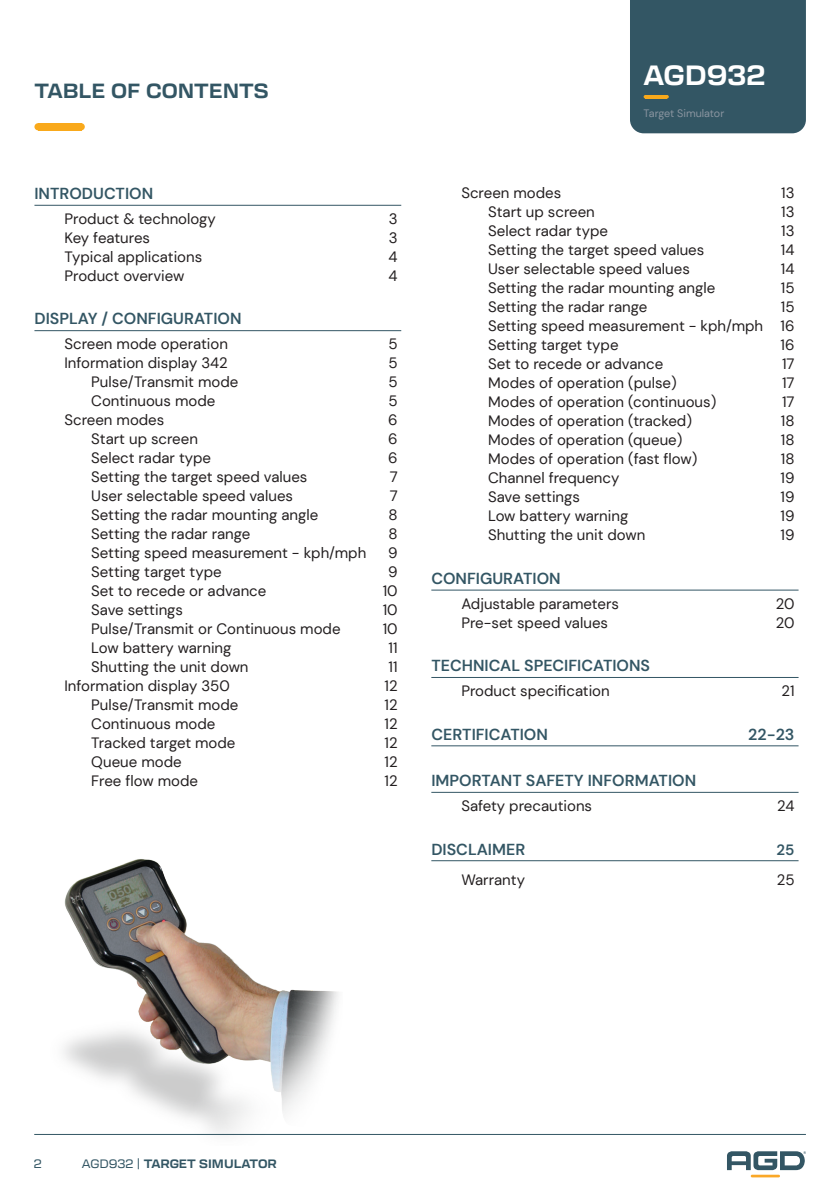
<style>
.page{position:relative;width:840px;height:1191px;background:#fff}
.page>*{position:absolute;margin:0;border:0;box-sizing:border-box;transform-origin:0 0}
.t1{font:700 27.4px "Transducer";color:#fff}
.t2{font:700 20.2px "Transducer";color:#335664}
.Contents_heads__Rule{font:600 16px "DM Sans";color:#335664}
.Contents{font:15px/19px "DM Sans";color:#231f20;text-align:justify}
.Contents_heads__Rule-2{font:600 15px "DM Sans";color:#335664}
.t3{font:700 12px "Transducer";color:#335664}
.t4{font:12px "Transducer";color:#335664}
.t5{font:10.8px "DM Sans";color:#8a95a0}
.s1{font-weight:400}
</style>
<div class="page">
<hr style="left:34px;top:1134px;width:771px;height:1px;background:#335664">
<div style="left:630px;top:0;width:175px;height:133px;background:#335664"></div>
<hr style="left:645px;top:95px;width:21px;height:4px;background:#f9a91b">
<svg style="left:727px;top:1151px;width:78px;height:19px"></svg>
<hr style="left:750px;top:1174px;width:29px;height:3px;background:#faa828">
<div style="left:78px;top:123px;width:7px;height:7px;background:#f9a91b;border-radius:50%"></div>
<div style="left:34px;top:123px;width:8px;height:7px;background:#f9a91b;border-radius:50%"></div>
<div style="left:38px;top:123px;width:43px;height:7px;background:#f9a91b"></div>
<hr style="left:34px;top:205px;width:367px;height:1px;background:#335664">
<hr style="left:34px;top:330px;width:367px;height:1px;background:#335664">
<hr style="left:431px;top:589px;width:367px;height:1px;background:#335664">
<hr style="left:431px;top:677px;width:367px;height:1px;background:#335664">
<hr style="left:431px;top:745px;width:367px;height:1px;background:#335664">
<hr style="left:431px;top:792px;width:367px;height:1px;background:#335664">
<hr style="left:431px;top:860px;width:367px;height:1px;background:#335664">
<img style="left:63px;top:859px;width:275px;height:275px">
<p class="t2" style="left:34px;top:76px;width:235px">TABLE OF CONTENTS</p>
<p class="Contents_heads__Rule" style="left:34px;top:183px;width:120px">INTRODUCTION</p>
<p class="Contents" style="left:64px;top:209px;width:153px">Product &amp; technology</p>
<p class="Contents" style="left:388px;top:209px;width:10px">3</p>
<p class="Contents" style="left:64px;top:228px;width:87px">Key features</p>
<p class="Contents" style="left:388px;top:228px;width:10px">3</p>
<p class="Contents" style="left:64px;top:247px;width:139px">Typical applications</p>
<p class="Contents" style="left:388px;top:247px;width:11px">4</p>
<p class="Contents" style="left:64px;top:266px;width:121px">Product overview</p>
<p class="Contents" style="left:388px;top:266px;width:11px">4</p>
<p class="Contents_heads__Rule" style="left:34px;top:309px;width:208px">DISPLAY / CONFIGURATION</p>
<p class="Contents" style="left:64px;top:334px;width:165px">Screen mode operation</p>
<p class="Contents" style="left:388px;top:334px;width:11px">5</p>
<p class="Contents" style="left:64px;top:353px;width:165px">Information display 342</p>
<p class="Contents" style="left:388px;top:353px;width:11px">5</p>
<p class="Contents" style="left:91px;top:372px;width:149px">Pulse/Transmit mode</p>
<p class="Contents" style="left:388px;top:372px;width:11px">5</p>
<p class="Contents" style="left:91px;top:391px;width:126px">Continuous mode</p>
<p class="Contents" style="left:388px;top:391px;width:11px">5</p>
<p class="Contents" style="left:64px;top:410px;width:101px">Screen modes</p>
<p class="Contents" style="left:388px;top:410px;width:11px">6</p>
<p class="Contents" style="left:91px;top:429px;width:108px">Start up screen</p>
<p class="Contents" style="left:388px;top:429px;width:11px">6</p>
<p class="Contents" style="left:91px;top:448px;width:121px">Select radar type</p>
<p class="Contents" style="left:388px;top:448px;width:11px">6</p>
<p class="Contents" style="left:91px;top:467px;width:217px">Setting the target speed values</p>
<p class="Contents" style="left:389px;top:467px;width:9px">7</p>
<p class="Contents" style="left:91px;top:486px;width:203px">User selectable speed values</p>
<p class="Contents" style="left:389px;top:486px;width:9px">7</p>
<p class="Contents" style="left:91px;top:505px;width:228px">Setting the radar mounting angle</p>
<p class="Contents" style="left:388px;top:505px;width:11px">8</p>
<p class="Contents" style="left:91px;top:524px;width:161px">Setting the radar range</p>
<p class="Contents" style="left:388px;top:524px;width:11px">8</p>
<p class="Contents" style="left:91px;top:543px;width:276px">Setting speed measurement - kph/mph</p>
<p class="Contents" style="left:388px;top:543px;width:11px">9</p>
<p class="Contents" style="left:91px;top:562px;width:132px">Setting target type</p>
<p class="Contents" style="left:388px;top:562px;width:11px">9</p>
<p class="Contents" style="left:91px;top:581px;width:176px">Set to recede or advance</p>
<p class="Contents" style="left:382px;top:581px;width:16px">10</p>
<p class="Contents" style="left:91px;top:600px;width:93px">Save settings</p>
<p class="Contents" style="left:382px;top:600px;width:16px">10</p>
<p class="Contents" style="left:91px;top:619px;width:251px">Pulse/Transmit or Continuous mode</p>
<p class="Contents" style="left:382px;top:619px;width:16px">10</p>
<p class="Contents" style="left:91px;top:638px;width:142px">Low battery warning</p>
<p class="Contents" style="left:388px;top:638px;width:11px">11</p>
<p class="Contents" style="left:91px;top:657px;width:159px">Shutting the unit down</p>
<p class="Contents" style="left:388px;top:657px;width:11px">11</p>
<p class="Contents" style="left:64px;top:676px;width:167px">Information display 350</p>
<p class="Contents" style="left:384px;top:676px;width:15px">12</p>
<p class="Contents" style="left:91px;top:695px;width:149px">Pulse/Transmit mode</p>
<p class="Contents" style="left:384px;top:695px;width:15px">12</p>
<p class="Contents" style="left:91px;top:714px;width:126px">Continuous mode</p>
<p class="Contents" style="left:384px;top:714px;width:15px">12</p>
<p class="Contents" style="left:91px;top:733px;width:146px">Tracked target mode</p>
<p class="Contents" style="left:384px;top:733px;width:15px">12</p>
<p class="Contents" style="left:91px;top:752px;width:92px">Queue mode</p>
<p class="Contents" style="left:384px;top:752px;width:15px">12</p>
<p class="Contents" style="left:91px;top:771px;width:108px">Free flow mode</p>
<p class="Contents" style="left:384px;top:771px;width:15px">12</p>
<h1 class="t1" style="left:643px;top:56px;width:123px">AGD932</h1>
<p class="t5" style="left:643px;top:106px;width:82px">Target Simulator</p>
<p class="Contents" style="left:461px;top:183px;width:101px">Screen modes</p>
<p class="Contents" style="left:780px;top:183px;width:15px">13</p>
<p class="Contents" style="left:488px;top:202px;width:108px">Start up screen</p>
<p class="Contents" style="left:780px;top:202px;width:15px">13</p>
<p class="Contents" style="left:488px;top:221px;width:121px">Select radar type</p>
<p class="Contents" style="left:780px;top:221px;width:15px">13</p>
<p class="Contents" style="left:488px;top:240px;width:217px">Setting the target speed values</p>
<p class="Contents" style="left:780px;top:240px;width:15px">14</p>
<p class="Contents" style="left:488px;top:259px;width:203px">User selectable speed values</p>
<p class="Contents" style="left:780px;top:259px;width:15px">14</p>
<p class="Contents" style="left:488px;top:278px;width:228px">Setting the radar mounting angle</p>
<p class="Contents" style="left:780px;top:278px;width:15px">15</p>
<p class="Contents" style="left:488px;top:297px;width:161px">Setting the radar range</p>
<p class="Contents" style="left:488px;top:297px;width:308px;text-indent:292px">15<br>Setting speed measurement - kph/mph 16<br>Setting target type</p>
<p class="Contents" style="left:780px;top:335px;width:15px">16</p>
<p class="Contents" style="left:488px;top:354px;width:176px">Set to recede or advance</p>
<p class="Contents" style="left:781px;top:354px;width:14px">17</p>
<p class="Contents" style="left:488px;top:373px;width:190px">Modes of operation (pulse)</p>
<p class="Contents" style="left:781px;top:373px;width:14px">17</p>
<p class="Contents" style="left:488px;top:392px;width:229px">Modes of operation (continuous)</p>
<p class="Contents" style="left:781px;top:392px;width:14px">17</p>
<p class="Contents" style="left:488px;top:411px;width:205px">Modes of operation (tracked)</p>
<p class="Contents" style="left:780px;top:411px;width:15px">18</p>
<p class="Contents" style="left:488px;top:430px;width:196px">Modes of operation (queue)</p>
<p class="Contents" style="left:780px;top:430px;width:15px">18</p>
<p class="Contents" style="left:488px;top:449px;width:211px">Modes of operation (fast flow)</p>
<p class="Contents" style="left:780px;top:449px;width:15px">18</p>
<p class="Contents" style="left:488px;top:468px;width:133px">Channel frequency</p>
<p class="Contents" style="left:780px;top:468px;width:15px">19</p>
<p class="Contents" style="left:488px;top:487px;width:93px">Save settings</p>
<p class="Contents" style="left:780px;top:487px;width:15px">19</p>
<p class="Contents" style="left:488px;top:506px;width:142px">Low battery warning</p>
<p class="Contents" style="left:780px;top:506px;width:15px">19</p>
<p class="Contents" style="left:488px;top:525px;width:159px">Shutting the unit down</p>
<p class="Contents" style="left:780px;top:525px;width:15px">19</p>
<p class="Contents_heads__Rule" style="left:431px;top:568px;width:131px">CONFIGURATION</p>
<p class="Contents" style="left:461px;top:594px;width:159px">Adjustable parameters</p>
<p class="Contents" style="left:775px;top:594px;width:20px">20</p>
<p class="Contents" style="left:461px;top:613px;width:148px">Pre-set speed values</p>
<p class="Contents" style="left:775px;top:613px;width:20px">20</p>
<p class="Contents_heads__Rule" style="left:431px;top:655px;width:220px">TECHNICAL SPECIFICATIONS</p>
<p class="Contents" style="left:461px;top:681px;width:150px">Product specification</p>
<p class="Contents" style="left:781px;top:681px;width:15px">21</p>
<p class="Contents_heads__Rule" style="left:431px;top:724px;width:118px">CERTIFICATION</p>
<p class="Contents_heads__Rule" style="left:747px;top:724px;width:48px">22-23</p>
<p class="Contents_heads__Rule" style="left:431px;top:770px;width:266px">IMPORTANT SAFETY INFORMATION</p>
<p class="Contents" style="left:461px;top:796px;width:132px">Safety precautions</p>
<p class="Contents" style="left:776px;top:796px;width:19px">24</p>
<p class="Contents_heads__Rule" style="left:431px;top:839px;width:95px">DISCLAIMER</p>
<p class="Contents_heads__Rule-2" style="left:776px;top:840px;width:19px">25</p>
<p class="Contents" style="left:461px;top:870px;width:65px">Warranty</p>
<p class="Contents" style="left:776px;top:870px;width:19px">25</p>
<p class="t4" style="left:34px;top:1155px;width:10px">2</p>
<p class="t3" style="left:82px;top:1154px;width:196px"><span class="s1">AGD932 |</span> TARGET SIMULATOR</p>
</div>
